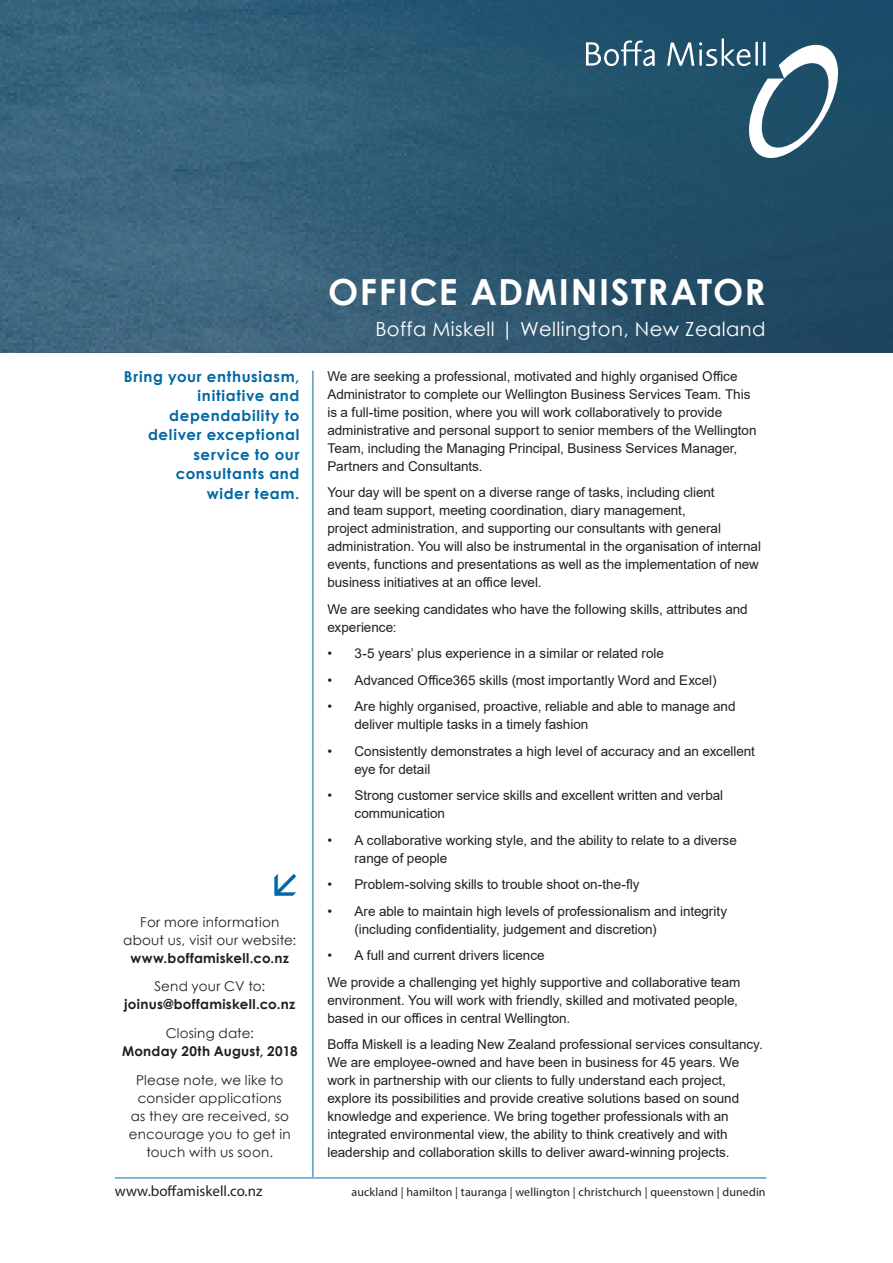
<style>
.page{position:relative;width:893px;height:1263px;background:#fff}
.page>*{position:absolute;margin:0;border:0;box-sizing:border-box;transform-origin:0 0}
.Job_Title{font:700 36px "Century Gothic";letter-spacing:.045em;color:#fff}
.Office_Location{font:19.5px "Century Gothic";letter-spacing:.02em;color:#fff}
.First_paragraph_-_bl{font:700 15px/19.5px "Century Gothic";letter-spacing:.045em;color:#0068a5;text-align:right}
.t1{font:15px "Myriad Pro";color:#231f20}
.Body{font:13.5px/18px "Arial";letter-spacing:-.005em;color:#231f20}
.Body-2{font:13.5px/18px "Century Gothic";letter-spacing:.015em;color:#231f20;text-align:center}
.Body-3{font:700 13.5px/18px "Century Gothic";letter-spacing:.02em;color:#231f20;text-align:center}
.t2{font:12px "Myriad Pro";letter-spacing:.01em;color:#231f20}
.s1{font-weight:700}
.s2{font-weight:400}
</style>
<div class="page">
<div style="left:0;top:0;width:893px;height:353px;background:linear-gradient(to right,#426c84,#194760)"></div>
<hr style="left:115px;top:1177px;width:651px;height:1px;background:#0073ae">
<hr style="left:313px;top:371px;width:1px;height:806px;background:#0068a5">
<svg style="left:586px;top:35px;width:254px;height:129px;background:#3b667c"></svg>
<p class="First_paragraph_-_bl" style="left:124px;top:366px;width:177px">Bring your enthusiasm, initiative and dependability to deliver exceptional service to our consultants and<br>wider team.</p>
<p class="Body-2" style="left:123px;top:913px;width:175px">For more information about us, visit our website: <span class="s1">www.boffamiskell.co.nz</span></p>
<p class="Body-3" style="left:124px;top:977px;width:173px"><span class="s2">Send your CV to: </span>joinus@boffamiskell.co.nz</p>
<p class="Body-3" style="left:122px;top:1023px;width:177px"><span class="s2">Closing date:<br></span>Monday 20th August, 2018</p>
<p class="Body-2" style="left:129px;top:1070px;width:163px">Please note, we like to consider applications as they are received, so encourage you to get in touch with us soon.</p>
<p class="Job_Title" style="left:328px;top:264px;width:439px">OFFICE ADMINISTRATOR</p>
<p class="Office_Location" style="left:375px;top:316px;width:392px">Boffa Miskell | Wellington, New Zealand</p>
<p class="Body" style="left:327px;top:367px;width:431px">We are seeking a professional, motivated and highly organised Office Administrator to complete our Wellington Business Services Team. This is a full-time position, where you will work collaboratively to provide administrative and personal support to senior members of the Wellington Team, including the Managing Principal, Business Services Manager, Partners and Consultants.</p>
<p class="Body" style="left:327px;top:483px;width:435px">Your day will be spent on a diverse range of tasks, including client<br>and team support, meeting coordination, diary management,<br>project administration, and supporting our consultants with general administration. You will also be instrumental in the organisation of internal events, functions and presentations as well as the implementation of new business initiatives at an office level.</p>
<p class="Body" style="left:327px;top:600px;width:422px">We are seeking candidates who have the following skills, attributes and experience:</p>
<p class="Body" style="left:327px;top:644px;width:338px">• 3-5 years’ plus experience in a similar or related role</p>
<p class="Body" style="left:327px;top:671px;width:391px">• Advanced Office365 skills (most importantly Word and Excel)</p>
<p class="Body" style="left:354px;top:697px;width:383px;text-indent:-27px">• Are highly organised, proactive, reliable and able to manage and deliver multiple tasks in a timely fashion</p>
<p class="Body" style="left:354px;top:742px;width:402px;text-indent:-27px">• Consistently demonstrates a high level of accuracy and an excellent eye for detail</p>
<p class="Body" style="left:354px;top:786px;width:370px;text-indent:-27px">• Strong customer service skills and excellent written and verbal communication</p>
<p class="Body" style="left:354px;top:831px;width:384px;text-indent:-27px">• A collaborative working style, and the ability to relate to a diverse range of people</p>
<p class="Body" style="left:327px;top:875px;width:314px">• Problem-solving skills to trouble shoot on-the-fly</p>
<p class="Body" style="left:354px;top:902px;width:374px;text-indent:-27px">• Are able to maintain high levels of professionalism and integrity (including confidentiality, judgement and discretion)</p>
<p class="Body" style="left:327px;top:946px;width:219px">• A full and current drivers licence</p>
<p class="Body" style="left:327px;top:973px;width:414px">We provide a challenging yet highly supportive and collaborative team environment. You will work with friendly, skilled and motivated people, based in our offices in central Wellington.</p>
<p class="Body" style="left:327px;top:1035px;width:437px">Boffa Miskell is a leading New Zealand professional services consultancy.<br>We are employee-owned and have been in business for 45 years. We work in partnership with our clients to fully understand each project, explore its possibilities and provide creative solutions based on sound knowledge and experience. We bring together professionals with an integrated environmental view, the ability to think creatively and with leadership and collaboration skills to deliver award-winning projects.</p>
<p class="t1" style="left:115px;top:1182px;width:149px">www.boffamiskell.co.nz</p>
<p class="t2" style="left:351px;top:1185px;width:416px">auckland | hamilton | tauranga | wellington | christchurch | queenstown | dunedin</p>
</div>
